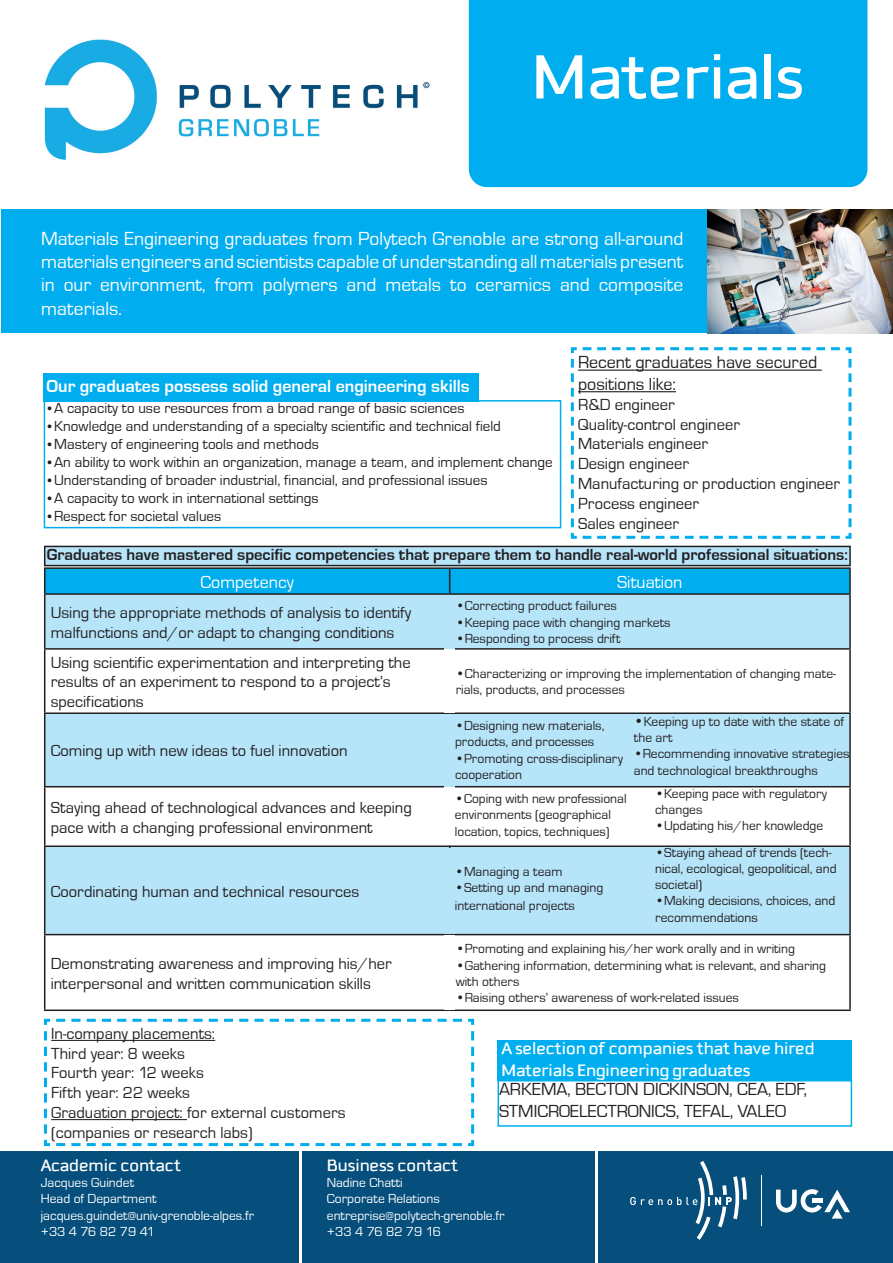
<style>
.page{position:relative;width:893px;height:1263px;background:#fff}
.page>*{position:absolute;margin:0;border:0;box-sizing:border-box;transform-origin:0 0}
.t1{font:500 67.5px "Downtempo";color:#fff}
.t2{font:19.5px/23.4px "Eurostile T";color:#fff;text-align:justify}
.t3{font:18px/21.6px "Eurostile T";color:#231f20}
.t4{font:500 18px/21.6px "Downtempo";color:#fff}
.t5{font:700 18px "Eurostile T";color:#fff}
.t6{font:18px "Eurostile T";color:#fff}
.t7{font:16.5px/19.8px "Eurostile T";color:#231f20}
.t8{font:700 16.5px "Eurostile T";color:#231f20}
.t9{font:15px "Eurostile T";color:#231f20}
.t10{font:13.5px/16.2px "Eurostile T";color:#231f20}
.t11{font:13.5px/16.2px "Eurostile T";color:#fff}
.s1{font-size:13.5px}
.s2{font-size:15px}
</style>
<div class="page">
<div style="left:469px;top:0;width:398px;height:187px;background:#00aeef"></div>
<div style="left:1px;top:210px;width:706px;height:123px;background:#00aeef"></div>
<img style="left:44px;top:39px;width:386px;height:121px">
<svg style="left:570px;top:347px;width:282px;height:192px"></svg>
<div style="left:497px;top:1080px;width:355px;height:47px;border:2px solid #00aeef"></div>
<div style="left:0;top:1152px;width:893px;height:111px;background:#064e7b"></div>
<div style="left:45px;top:546px;width:805px;height:20px;background:#b6e4f9"></div>
<div style="left:44px;top:546px;width:807px;height:20px;border:2px solid #231f20"></div>
<div style="left:44px;top:400px;width:517px;height:128px;border:2px solid #00aeef"></div>
<div style="left:43px;top:373px;width:435px;height:28px;background:#00aeef"></div>
<div style="left:497px;top:1040px;width:355px;height:40px;background:#00aeef"></div>
<hr style="left:300px;top:1146px;width:2px;height:117px;background:#fff">
<hr style="left:595px;top:1146px;width:2px;height:117px;background:#fff">
<svg style="left:45px;top:595px;width:804px;height:339px;fill:#b6e4f9"></svg>
<hr style="left:44px;top:567px;width:406px;height:2px;background:#231f20">
<hr style="left:450px;top:567px;width:401px;height:2px;background:#231f20">
<div style="left:44px;top:568px;width:806px;height:25px;background:#00aeef"></div>
<hr style="left:849px;top:569px;width:2px;height:24px;background:#231f20">
<hr style="left:44px;top:650px;width:1px;height:62px;background:#231f20">
<hr style="left:849px;top:650px;width:2px;height:62px;background:#231f20">
<hr style="left:44px;top:712px;width:406px;height:2px;background:#231f20">
<hr style="left:44px;top:714px;width:1px;height:72px;background:#231f20">
<hr style="left:450px;top:712px;width:401px;height:2px;background:#231f20">
<hr style="left:849px;top:714px;width:2px;height:72px;background:#231f20">
<hr style="left:44px;top:786px;width:406px;height:1px;background:#231f20">
<hr style="left:44px;top:787px;width:1px;height:58px;background:#231f20">
<hr style="left:450px;top:786px;width:401px;height:1px;background:#231f20">
<hr style="left:449px;top:787px;width:1px;height:58px;background:#231f20">
<hr style="left:849px;top:787px;width:2px;height:58px;background:#231f20">
<hr style="left:44px;top:845px;width:406px;height:2px;background:#231f20">
<hr style="left:44px;top:847px;width:1px;height:87px;background:#231f20">
<hr style="left:450px;top:845px;width:401px;height:2px;background:#231f20">
<hr style="left:449px;top:847px;width:1px;height:87px;background:#231f20">
<hr style="left:849px;top:847px;width:2px;height:87px;background:#231f20">
<hr style="left:44px;top:934px;width:406px;height:1px;background:#231f20">
<hr style="left:44px;top:935px;width:1px;height:74px;background:#231f20">
<hr style="left:450px;top:934px;width:401px;height:1px;background:#231f20">
<hr style="left:849px;top:935px;width:2px;height:74px;background:#231f20">
<hr style="left:44px;top:1009px;width:406px;height:2px;background:#231f20">
<hr style="left:450px;top:1009px;width:401px;height:2px;background:#231f20">
<hr style="left:44px;top:593px;width:406px;height:2px;background:#231f20">
<hr style="left:44px;top:595px;width:1px;height:53px;background:#231f20">
<hr style="left:450px;top:593px;width:401px;height:2px;background:#231f20">
<hr style="left:849px;top:595px;width:2px;height:53px;background:#231f20">
<hr style="left:44px;top:648px;width:406px;height:2px;background:#231f20">
<hr style="left:450px;top:648px;width:401px;height:2px;background:#231f20">
<div style="left:444px;top:649px;width:11px;height:64px;background:#fff"></div>
<div style="left:444px;top:788px;width:11px;height:57px;background:#fff"></div>
<div style="left:444px;top:935px;width:11px;height:75px;background:#fff"></div>
<div style="left:444px;top:595px;width:11px;height:53px;background:#b6e4f9"></div>
<div style="left:444px;top:714px;width:11px;height:73px;background:#b6e4f9"></div>
<div style="left:444px;top:848px;width:11px;height:85px;background:#b6e4f9"></div>
<svg style="left:44px;top:1018px;width:431px;height:129px"></svg>
<img style="left:707px;top:210px;width:186px;height:123px">
<svg style="left:630px;top:1161px;width:117px;height:79px"></svg>
<svg style="left:776px;top:1189px;width:74px;height:29px"></svg>
<hr style="left:761px;top:1175px;width:1px;height:51px;background:#fff">
<h1 class="t1" style="left:532px;top:38px;width:274px">Materials</h1>
<p class="t2" style="left:41px;top:227px;width:644px">Materials Engineering graduates from Polytech Grenoble are strong all-around materials engineers and scientists capable of understanding all materials present in our environment, from polymers and metals to ceramics and composite materials.</p>
<h3 class="t5" style="left:47px;top:376px;width:425px">Our graduates possess solid general engineering skills</h3>
<p class="t9" style="left:45px;top:400px;width:421px"><span class="s1">•</span>A capacity to use resources from a broad range of basic sciences</p>
<p class="t9" style="left:45px;top:418px;width:457px"><span class="s1">•</span>Knowledge and understanding of a specialty scientific and technical field</p>
<p class="t9" style="left:45px;top:436px;width:275px"><span class="s1">•</span>Mastery of engineering tools and methods</p>
<p class="t9" style="left:45px;top:454px;width:509px"><span class="s1">•</span>An ability to work within an organization, manage a team, and implement change</p>
<p class="t9" style="left:45px;top:472px;width:444px"><span class="s1">•</span>Understanding of broader industrial, financial, and professional issues</p>
<p class="t9" style="left:45px;top:490px;width:275px"><span class="s1">•</span>A capacity to work in international settings</p>
<p class="t9" style="left:45px;top:508px;width:178px"><span class="s1">•</span>Respect for societal values</p>
<h3 class="t3" style="left:578px;top:352px;width:241px">Recent graduates have secured positions like:</h3>
<p class="t7" style="left:578px;top:395px;width:263px">R&amp;D engineer<br>Quality-control engineer<br>Materials engineer<br>Design engineer<br>Manufacturing or production engineer<br>Process engineer<br>Sales engineer</p>
<p class="t8" style="left:47px;top:545px;width:802px">Graduates have mastered specific competencies that prepare them to handle real-world professional situations:</p>
<h3 class="t6" style="left:201px;top:572px;width:95px">Competency</h3>
<h3 class="t6" style="left:617px;top:572px;width:67px">Situation</h3>
<p class="t7" style="left:51px;top:603px;width:362px">Using the appropriate methods of analysis to identify malfunctions and/or adapt to changing conditions</p>
<p class="t10" style="left:456px;top:598px;width:163px">•Correcting product failures</p>
<p class="t10" style="left:456px;top:614px;width:216px">•Keeping pace with changing markets</p>
<p class="t10" style="left:456px;top:631px;width:166px">•Responding to process drift</p>
<p class="t7" style="left:51px;top:653px;width:361px">Using scientific experimentation and interpreting the results of an experiment to respond to a project’s specifications</p>
<p class="t7" style="left:51px;top:741px;width:298px">Coming up with new ideas to fuel innovation</p>
<p class="t7" style="left:51px;top:798px;width:363px">Staying ahead of technological advances and keeping pace with a changing professional environment</p>
<p class="t7" style="left:51px;top:882px;width:310px">Coordinating human and technical resources</p>
<p class="t7" style="left:51px;top:954px;width:343px">Demonstrating awareness and improving his/her interpersonal and written communication skills</p>
<p class="t10" style="left:456px;top:666px;width:382px">•Characterizing or improving the implementation of changing mate&shy;rials, products, and processes</p>
<p class="t10" style="left:455px;top:718px;width:151px">•Designing new materials, products, and processes</p>
<p class="t10" style="left:455px;top:750px;width:169px">•Promoting cross-disciplinary cooperation</p>
<p class="t10" style="left:634px;top:714px;width:212px"><span class="s2">•</span>Keeping up to date with the state of the art</p>
<p class="t10" style="left:634px;top:746px;width:217px">•Recommending innovative strategies and technological breakthroughs</p>
<p class="t10" style="left:455px;top:791px;width:173px">•Coping with new professional environments (geographical location, topics, techniques)</p>
<p class="t10" style="left:655px;top:786px;width:174px">•Keeping pace with regulatory changes</p>
<p class="t10" style="left:655px;top:818px;width:170px">•Updating his/her knowledge</p>
<p class="t10" style="left:455px;top:864px;width:109px">•Managing a team</p>
<p class="t10" style="left:455px;top:879px;width:150px;line-height:18px">•Setting up and managing international projects</p>
<p class="t10" style="left:655px;top:844px;width:183px">•Staying ahead of trends (tech&shy;nical, ecological, geopolitical, and societal)</p>
<p class="t10" style="left:655px;top:893px;width:182px">•Making decisions, choices, and recommendations</p>
<p class="t10" style="left:456px;top:941px;width:341px">•Promoting and explaining his/her work orally and in writing</p>
<p class="t10" style="left:456px;top:957px;width:372px">•Gathering information, determining what is relevant, and sharing with others</p>
<p class="t10" style="left:456px;top:990px;width:285px">•Raising others’ awareness of work-related issues</p>
<p class="t7" style="left:51px;top:1024px;width:296px">In-company placements:<br>Third year: 8 weeks<br>Fourth year: 12 weeks<br>Fifth year: 22 weeks<br>Graduation project: for external customers (companies or research labs)</p>
<h3 class="t4" style="left:41px;top:1154px;width:142px">Academic contact</h3>
<p class="t11" style="left:41px;top:1175px;width:215px">Jacques Guindet<br>Head of Department jacques.guindet@univ-grenoble-alpes.fr +33 4 76 82 79 41</p>
<h3 class="t4" style="left:501px;top:1037px;width:315px">A selection of companies that have hired<br>Materials Engineering graduates</h3>
<h3 class="t3" style="left:499px;top:1079px;width:310px">ARKEMA, BECTON DICKINSON, CEA, EDF,<br>STMICROELECTRONICS, TEFAL, VALEO</h3>
<h3 class="t4" style="left:327px;top:1154px;width:133px">Business contact</h3>
<p class="t11" style="left:327px;top:1175px;width:179px">Nadine Chatti<br>Corporate Relations entreprise@polytech-grenoble.fr +33 4 76 82 79 16</p>
</div>
